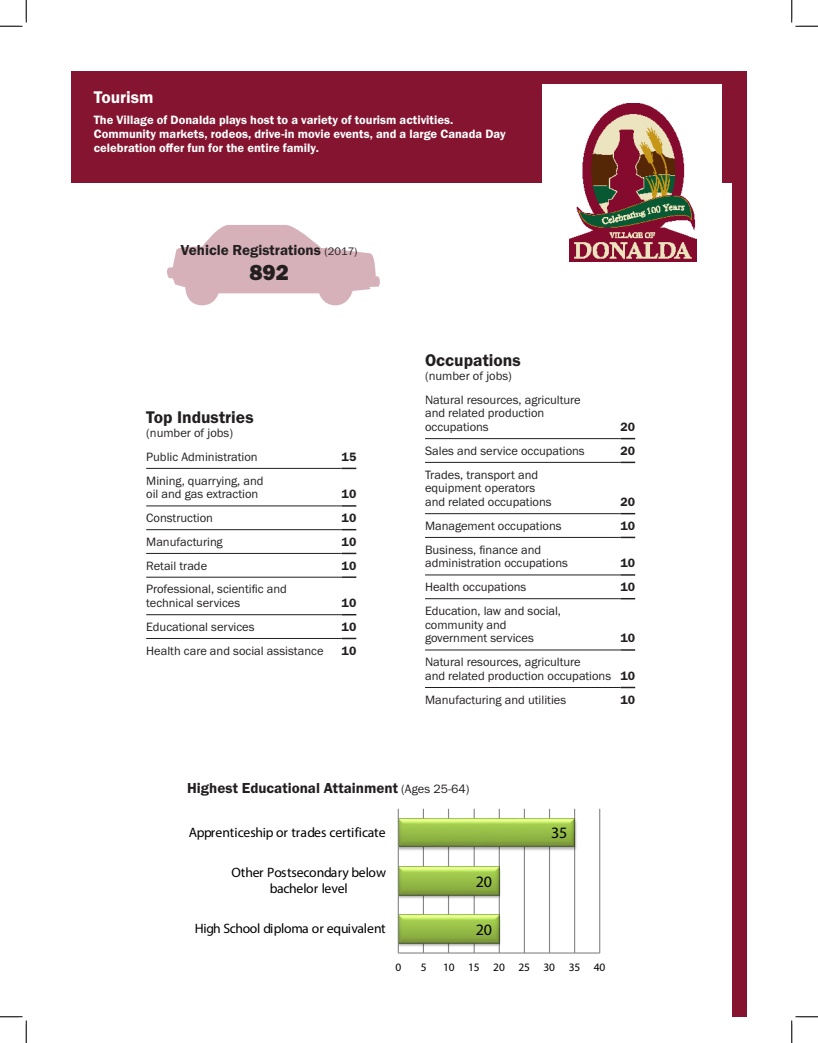
<style>
.page{position:relative;width:818px;height:1043px;background:#fff}
.page>*{position:absolute;margin:0;border:0;box-sizing:border-box;transform-origin:0 0}
.t1{font:22.5px "Franklin Gothic URW Hea";color:#231f20}
.t2{font:17.5px "Franklin Gothic URW Dem";color:#231f20}
.t3{font:17.5px "Franklin Gothic URW Dem";color:#fff}
.t4{font:15.88px "Myriad Pro";color:#000}
.t5{font:15px "Franklin Gothic URW Dem";color:#231f20}
.t6{font:13.62px/16.6px "Myriad Pro";letter-spacing:-.015em;color:#000;text-align:center}
.t7{font:12.5px/13.8px "Franklin Gothic URW Boo";color:#231f20}
.t8{font:12.5px/13.8px "Franklin Gothic URW Dem";color:#fff}
.t9{font:12.5px "Franklin Gothic URW Dem";color:#231f20}
.t10{font:11.38px "Myriad Pro";letter-spacing:-.015em;color:#000}
.s1{font-family:"Franklin Gothic URW Boo";font-size:11.25px}
.s2{font-family:"Franklin Gothic URW Dem"}
.s3{font-family:"Franklin Gothic URW Boo";font-size:12.5px}
</style>
<div class="page">
<div style="left:731px;top:71px;width:15px;height:945px;background:#84142f"></div>
<div style="left:71px;top:71px;width:662px;height:111px;background:#84142f"></div>
<hr style="left:425px;top:438px;width:195px;height:1px;background:#231f20">
<svg style="left:620px;top:438px;width:15px;height:1px"></svg>
<hr style="left:425px;top:462px;width:195px;height:1px;background:#231f20">
<svg style="left:620px;top:461px;width:15px;height:2px"></svg>
<hr style="left:425px;top:513px;width:195px;height:1px;background:#231f20">
<svg style="left:620px;top:513px;width:15px;height:1px"></svg>
<hr style="left:425px;top:537px;width:195px;height:1px;background:#231f20">
<svg style="left:620px;top:536px;width:15px;height:2px"></svg>
<hr style="left:425px;top:574px;width:195px;height:1px;background:#231f20">
<svg style="left:620px;top:574px;width:15px;height:1px"></svg>
<hr style="left:425px;top:598px;width:195px;height:1px;background:#231f20">
<svg style="left:620px;top:598px;width:15px;height:1px"></svg>
<hr style="left:425px;top:649px;width:195px;height:1px;background:#231f20">
<svg style="left:620px;top:649px;width:15px;height:1px"></svg>
<hr style="left:425px;top:687px;width:195px;height:1px;background:#231f20">
<svg style="left:620px;top:686px;width:15px;height:2px"></svg>
<div style="left:541px;top:84px;width:180px;height:196px;background:#fff"></div>
<img style="left:569px;top:103px;width:127px;height:158px">
<svg style="left:167px;top:225px;width:213px;height:80px"></svg>
<svg style="left:397px;top:808px;width:204px;height:146px"></svg>
<hr style="left:146px;top:468px;width:195px;height:1px;background:#231f20">
<svg style="left:341px;top:467px;width:15px;height:2px"></svg>
<hr style="left:146px;top:505px;width:195px;height:1px;background:#231f20">
<svg style="left:341px;top:505px;width:15px;height:1px"></svg>
<hr style="left:146px;top:529px;width:195px;height:1px;background:#231f20">
<svg style="left:341px;top:529px;width:15px;height:1px"></svg>
<hr style="left:146px;top:553px;width:195px;height:1px;background:#231f20">
<svg style="left:341px;top:552px;width:15px;height:2px"></svg>
<hr style="left:146px;top:577px;width:195px;height:1px;background:#231f20">
<svg style="left:341px;top:576px;width:15px;height:2px"></svg>
<hr style="left:146px;top:614px;width:195px;height:1px;background:#231f20">
<svg style="left:341px;top:614px;width:15px;height:1px"></svg>
<hr style="left:146px;top:638px;width:195px;height:1px;background:#231f20">
<svg style="left:341px;top:637px;width:15px;height:2px"></svg>
<svg style="left:0;top:0;width:27px;height:27px"></svg>
<svg style="left:0;top:1016px;width:27px;height:26px"></svg>
<svg style="left:791px;top:0;width:27px;height:27px"></svg>
<svg style="left:791px;top:1016px;width:27px;height:26px"></svg>
<p class="t3" style="left:94px;top:87px;width:61px">Tourism</p>
<p class="t8" style="left:94px;top:113px;width:413px">The Village of Donalda plays host to a variety of tourism activities.<br>Community markets, rodeos, drive-in movie events, and a large Canada Day celebration offer fun for the entire family.</p>
<p class="t5" style="left:181px;top:241px;width:178px">Vehicle Registrations <span class="s1">(2017)</span></p>
<p class="t1" style="left:249px;top:258px;width:41px">892</p>
<p class="t2" style="left:146px;top:407px;width:109px">Top Industries</p>
<p class="t7" style="left:146px;top:426px;width:88px">(number of jobs)</p>
<p class="t7" style="left:146px;top:449px;width:113px">Public Administration</p>
<p class="t9" style="left:341px;top:449px;width:16px">15</p>
<p class="t7" style="left:146px;top:473px;width:119px">Mining, quarrying, and oil and gas extraction</p>
<p class="t9" style="left:341px;top:486px;width:16px">10</p>
<p class="t7" style="left:146px;top:511px;width:68px">Construction</p>
<p class="t9" style="left:341px;top:510px;width:16px">10</p>
<p class="t7" style="left:146px;top:534px;width:78px">Manufacturing</p>
<p class="t9" style="left:341px;top:534px;width:16px">10</p>
<p class="t7" style="left:146px;top:558px;width:62px">Retail trade</p>
<p class="t9" style="left:341px;top:558px;width:16px">10</p>
<p class="t7" style="left:146px;top:582px;width:142px">Professional, scientific and technical services</p>
<p class="t9" style="left:341px;top:595px;width:16px">10</p>
<p class="t7" style="left:146px;top:619px;width:110px">Educational services</p>
<p class="t9" style="left:341px;top:619px;width:16px">10</p>
<p class="t7" style="left:146px;top:643px;width:179px">Health care and social assistance</p>
<p class="t9" style="left:341px;top:643px;width:16px">10</p>
<p class="t2" style="left:425px;top:349px;width:97px">Occupations</p>
<p class="t7" style="left:425px;top:368px;width:88px">(number of jobs)</p>
<p class="t7" style="left:425px;top:392px;width:157px">Natural resources, agriculture and related production occupations</p>
<p class="t9" style="left:620px;top:419px;width:16px">20</p>
<p class="t7" style="left:425px;top:443px;width:161px">Sales and service occupations</p>
<p class="t9" style="left:620px;top:443px;width:16px">20</p>
<p class="t7" style="left:425px;top:467px;width:128px">Trades, transport and equipment operators and related occupations</p>
<p class="t9" style="left:620px;top:494px;width:16px">20</p>
<p class="t7" style="left:425px;top:518px;width:138px">Management occupations</p>
<p class="t9" style="left:620px;top:518px;width:16px">10</p>
<p class="t7" style="left:425px;top:542px;width:144px">Business, finance and administration occupations</p>
<p class="t9" style="left:620px;top:555px;width:16px">10</p>
<p class="t7" style="left:425px;top:580px;width:103px">Health occupations</p>
<p class="t9" style="left:620px;top:579px;width:16px">10</p>
<p class="t7" style="left:425px;top:603px;width:137px">Education, law and social, community and government services</p>
<p class="t9" style="left:620px;top:630px;width:16px">10</p>
<p class="t7" style="left:425px;top:655px;width:212px">Natural resources, agriculture<br>and related production occupations <span class="s2">10</span></p>
<p class="t7" style="left:425px;top:692px;width:143px">Manufacturing and utilities</p>
<p class="t9" style="left:620px;top:692px;width:16px">10</p>
<p class="t5" style="left:187px;top:778px;width:284px">Highest Educational Attainment <span class="s3">(Ages 25-64)</span></p>
<p class="t6" style="left:189px;top:823px;width:198px">Apprenticeship or trades certificate</p>
<p class="t6" style="left:232px;top:863px;width:156px">Other Postsecondary below bachelor level</p>
<p class="t6" style="left:195px;top:920px;width:192px">High School diploma or equivalent</p>
<p class="t4" style="left:476px;top:871px;width:18px">20</p>
<p class="t4" style="left:476px;top:919px;width:18px">20</p>
<p class="t4" style="left:551px;top:823px;width:18px">35</p>
<p class="t10" style="left:395px;top:960px;width:7px">0</p>
<p class="t10" style="left:421px;top:960px;width:7px">5</p>
<p class="t10" style="left:443px;top:960px;width:164px">10 15 20 25 30 35 40</p>
</div>
